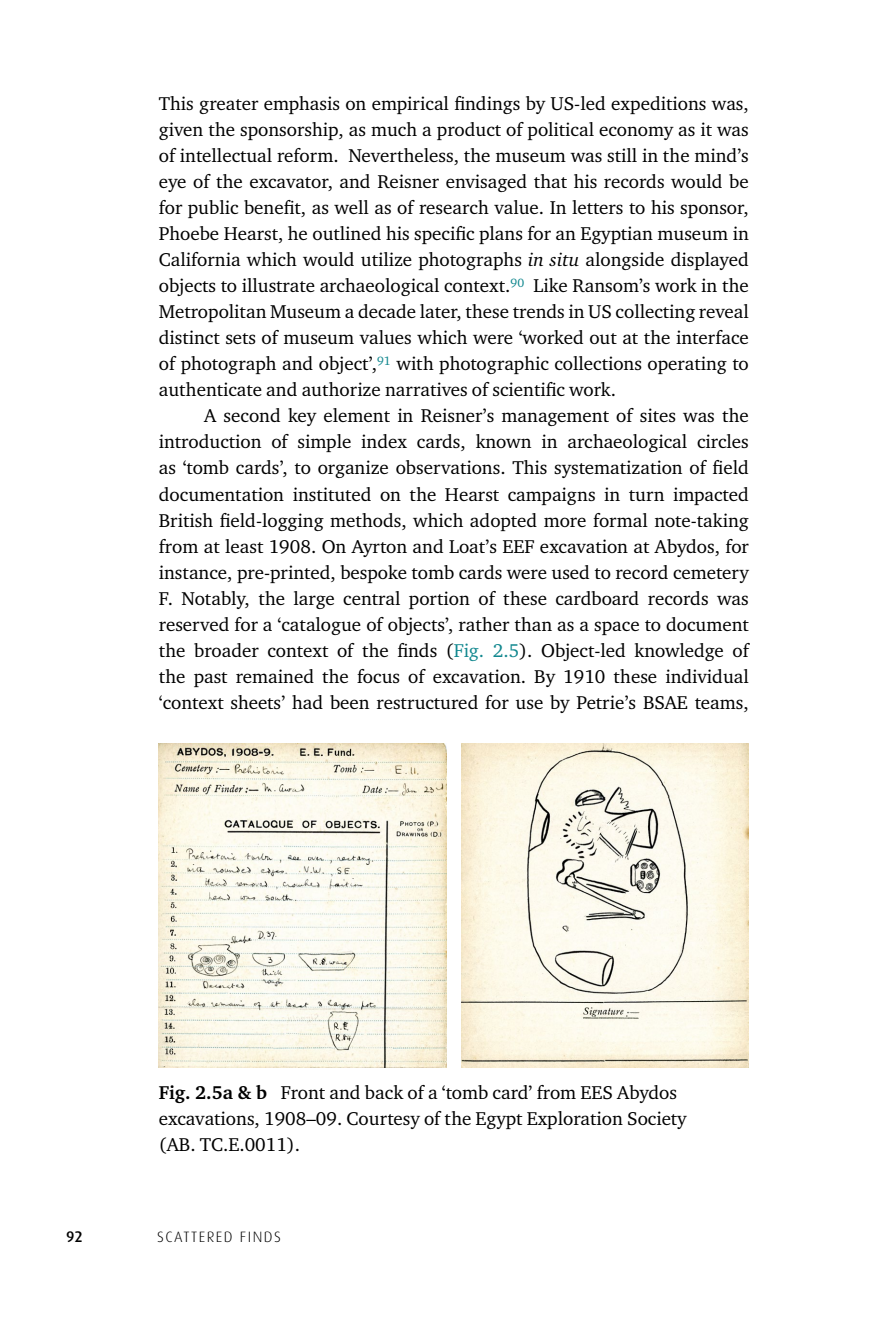
<style>
.page{position:relative;width:885px;height:1327px;background:#fff}
.page>*{position:absolute;margin:0;border:0;box-sizing:border-box;transform-origin:0 0}
._05MainTextIndent{font:19px/26px "Charter ITC Std";color:#000;text-align:justify}
._00CaptionStyle{font:19px/26px "Charter ITC Std";color:#000}
.t1{font:500 15.4px "Dax";color:#000}
.t2{font:300 15px "Dax";letter-spacing:.1em;color:#000}
.s1{font-style:italic}
.s2{color:#12888f}
.s3{font-weight:700}
</style>
<div class="page">
<img style="left:159px;top:744px;width:287px;height:323px">
<img style="left:461px;top:744px;width:287px;height:323px">
<p class="_05MainTextIndent" style="left:159px;top:91px;width:591px">This greater emphasis on empirical findings by US-led expeditions was, given the sponsorship, as much a product of political economy as it was of intellectual reform. Nevertheless, the museum was still in the mind’s eye of the excavator, and Reisner envisaged that his records would be for public benefit, as well as of research value. In letters to his sponsor, Phoebe Hearst, he outlined his specific plans for an Egyptian museum in California which would utilize photographs <span class="s1">in situ</span> alongside displayed objects to illustrate archaeological context.<sup>90</sup> Like Ransom’s work in the Metropolitan Museum a decade later, these trends in US collecting reveal distinct sets of museum values which were ‘worked out at the interface of photograph and object’,<sup>91</sup> with photographic collections operating to authenticate and authorize narratives of scientific work.</p>
<p class="_05MainTextIndent" style="left:159px;top:403px;width:591px;text-indent:45px">A second key element in Reisner’s management of sites was the introduction of simple index cards, known in archaeological circles as ‘tomb cards’, to organize observations. This systematization of field documentation instituted on the Hearst campaigns in turn impacted British field-logging methods, which adopted more formal note-taking from at least 1908. On Ayrton and Loat’s EEF excavation at Abydos, for instance, pre-printed, bespoke tomb cards were used to record cemetery F. Notably, the large central portion of these cardboard records was reserved for a ‘catalogue of objects’, rather than as a space to document the broader context of the finds (<span class="s2">Fig. 2.5</span>). Object-led knowledge of the past remained the focus of excavation. By 1910 these individual ‘context sheets’ had been restructured for use by Petrie’s BSAE teams,</p>
<p class="_00CaptionStyle" style="left:159px;top:1079px;width:529px"><span class="s3">Fig. 2.5a &amp; b</span> Front and back of a ‘tomb card’ from EES Abydos excavations, 1908–09. Courtesy of the Egypt Exploration Society (AB. TC.E.0011).</p>
<p class="t1" style="left:66px;top:1228px;width:18px">92</p>
<p class="t2" style="left:157px;top:1228px;width:125px">SCATTERED FINDS</p>
</div>
